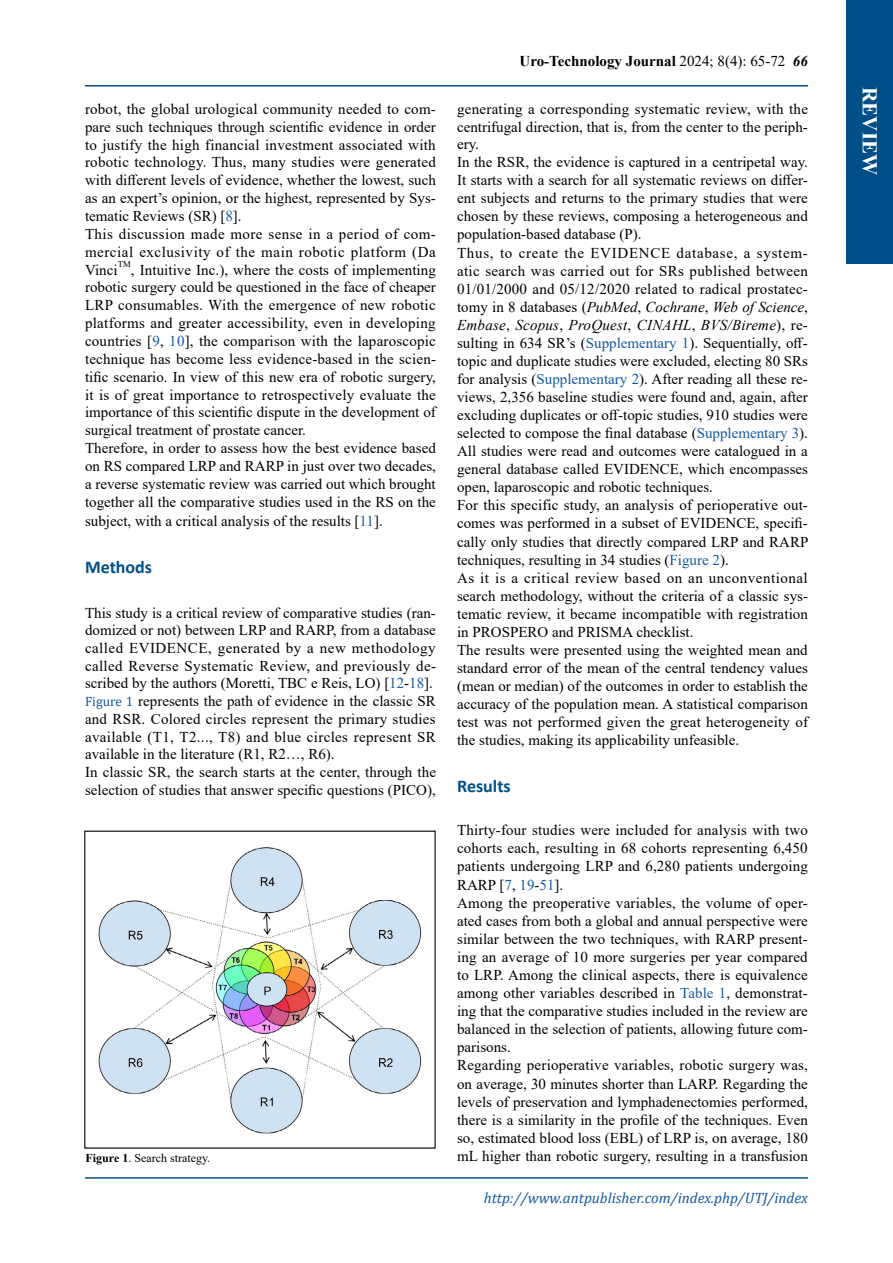
<style>
.page{position:relative;width:893px;height:1263px;background:#fff}
.page>*{position:absolute;margin:0;border:0;box-sizing:border-box;transform-origin:0 0}
.t1{font:700 21px "Times New Roman";color:#fff}
.t2{font:700 18px "Calibri";color:#004f88}
.t3{font:15px/18px "Times New Roman";color:#000}
.t4{font:italic 15px "Cambria";color:#15599f}
.t5{font:700 15px "Times New Roman";color:#000}
.t6{font:12px "Times New Roman";color:#000}
.t7{font:8.7px "Times New Roman";color:#000}
.s1{color:#15599f}
.s2{font-family:"Cambria";font-size:13.5px;color:#15599f}
.s3{font-weight:700}
.s4{font-weight:400}
.s5{font-style:italic}
</style>
<div class="page">
<hr style="left:85px;top:85px;width:723px;height:2px;background:#004f88">
<hr style="left:85px;top:1177px;width:723px;height:2px;background:#004f88">
<div style="left:846px;top:0;width:47px;height:264px;background:#004f88"></div>
<img style="left:98px;top:847px;width:324px;height:287px">
<p class="t3" style="left:85px;top:99px;width:352px">robot, the global urological community needed to com&shy;pare such techniques through scientific evidence in order to justify the high financial investment associated with robotic technology. Thus, many studies were generated with different levels of evidence, whether the lowest, such as an expert’s opinion, or the highest, represented by Sys&shy;tematic Reviews (SR) [<span class="s1">8</span>].<br>This discussion made more sense in a period of com&shy;mercial exclusivity of the main robotic platform (Da Vinci</p>
<p class="t7" style="left:118px;top:258px;width:15px">TM</p>
<p class="t3" style="left:85px;top:260px;width:352px;text-indent:46px">, Intuitive Inc.), where the costs of implementing robotic surgery could be questioned in the face of cheaper LRP consumables. With the emergence of new robotic platforms and greater accessibility, even in developing countries [<span class="s1">9</span>, <span class="s1">10</span>], the comparison with the laparoscopic technique has become less evidence-based in the scien&shy;tific scenario. In view of this new era of robotic surgery, it is of great importance to retrospectively evaluate the importance of this scientific dispute in the development of surgical treatment of prostate cancer.<br>Therefore, in order to assess how the best evidence based on RS compared LRP and RARP in just over two decades, a reverse systematic review was carried out which brought together all the comparative studies used in the RS on the</p>
<p class="t3" style="left:85px;top:511px;width:299px">subject, with a critical analysis of the results [<span class="s1">11</span>].</p>
<p class="t2" style="left:85px;top:554px;width:69px">Methods</p>
<p class="t3" style="left:85px;top:603px;width:352px">This study is a critical review of comparative studies (ran&shy;domized or not) between LRP and RARP, from a database called EVIDENCE, generated by a new methodology called Reverse Systematic Review, and previously de&shy;scribed by the authors (Moretti, TBC e Reis, LO) [<span class="s1">12</span>-<span class="s1">18</span>].<br><span class="s2">Figure 1</span> represents the path of evidence in the classic SR and RSR. Colored circles represent the primary studies available (T1, T2..., T8) and blue circles represent SR available in the literature (R1, R2…, R6).<br>In classic SR, the search starts at the center, through the selection of studies that answer specific questions (PICO),</p>
<p class="t6" style="left:86px;top:1149px;width:126px"><span class="s3">Figure 1</span>. Search strategy.</p>
<p class="t5" style="left:520px;top:50px;width:290px">Uro-Technology Journal <span class="s4">2024; 8(4): 65-72</span> <span class="s5">66</span></p>
<p class="t3" style="left:457px;top:99px;width:353px">generating a corresponding systematic review, with the centrifugal direction, that is, from the center to the periph&shy;ery.<br>In the RSR, the evidence is captured in a centripetal way.<br>It starts with a search for all systematic reviews on differ&shy;ent subjects and returns to the primary studies that were chosen by these reviews, composing a heterogeneous and population-based database (P).<br>Thus, to create the EVIDENCE database, a system&shy;atic search was carried out for SRs published between 01/01/2000 and 05/12/2020 related to radical prostatec&shy;tomy in 8 databases (<span class="s5">PubMed</span>, <span class="s5">Cochrane</span>, <span class="s5">Web of Science</span>, <span class="s5">Embase</span>, <span class="s5">Scopus</span>, <span class="s5">ProQuest</span>, <span class="s5">CINAHL</span>, <span class="s5">BVS/Bireme</span>), re&shy;sulting in 634 SR’s (<span class="s1">Supplementary 1</span>). Sequentially, off&shy;topic and duplicate studies were excluded, electing 80 SRs for analysis (<span class="s1">Supplementary 2</span>). After reading all these re&shy;views, 2,356 baseline studies were found and, again, after excluding duplicates or off-topic studies, 910 studies were selected to compose the final database (<span class="s1">Supplementary 3</span>).<br>All studies were read and outcomes were catalogued in a general database called EVIDENCE, which encompasses open, laparoscopic and robotic techniques.<br>For this specific study, an analysis of perioperative out&shy;comes was performed in a subset of EVIDENCE, specifi&shy;cally only studies that directly compared LRP and RARP techniques, resulting in 34 studies (<span class="s1">Figure 2</span>).<br>As it is a critical review based on an unconventional search methodology, without the criteria of a classic sys&shy;tematic review, it became incompatible with registration in PROSPERO and PRISMA checklist.<br>The results were presented using the weighted mean and standard error of the mean of the central tendency values (mean or median) of the outcomes in order to establish the accuracy of the population mean. A statistical comparison test was not performed given the great heterogeneity of the studies, making its applicability unfeasible.</p>
<p class="t2" style="left:457px;top:774px;width:55px">Results</p>
<p class="t3" style="left:457px;top:821px;width:352px">Thirty-four studies were included for analysis with two cohorts each, resulting in 68 cohorts representing 6,450 patients undergoing LRP and 6,280 patients undergoing RARP [<span class="s1">7</span>, <span class="s1">19</span>-<span class="s1">51</span>].<br>Among the preoperative variables, the volume of oper&shy;ated cases from both a global and annual perspective were similar between the two techniques, with RARP present&shy;ing an average of 10 more surgeries per year compared to LRP. Among the clinical aspects, there is equivalence among other variables described in <span class="s1">Table 1</span>, demonstrat&shy;ing that the comparative studies included in the review are balanced in the selection of patients, allowing future com&shy;parisons.<br>Regarding perioperative variables, robotic surgery was, on average, 30 minutes shorter than LARP. Regarding the levels of preservation and lymphadenectomies performed, there is a similarity in the profile of the techniques. Even so, estimated blood loss (EBL) of LRP is, on average, 180 mL higher than robotic surgery, resulting in a transfusion</p>
<p class="t4" style="left:484px;top:1187px;width:326px">http://www.antpublisher.com/index.php/UTJ/index</p>
<h1 class="t1" style="left:885px;top:87px;width:89px;rotate:90deg">REVIEW</h1>
</div>
